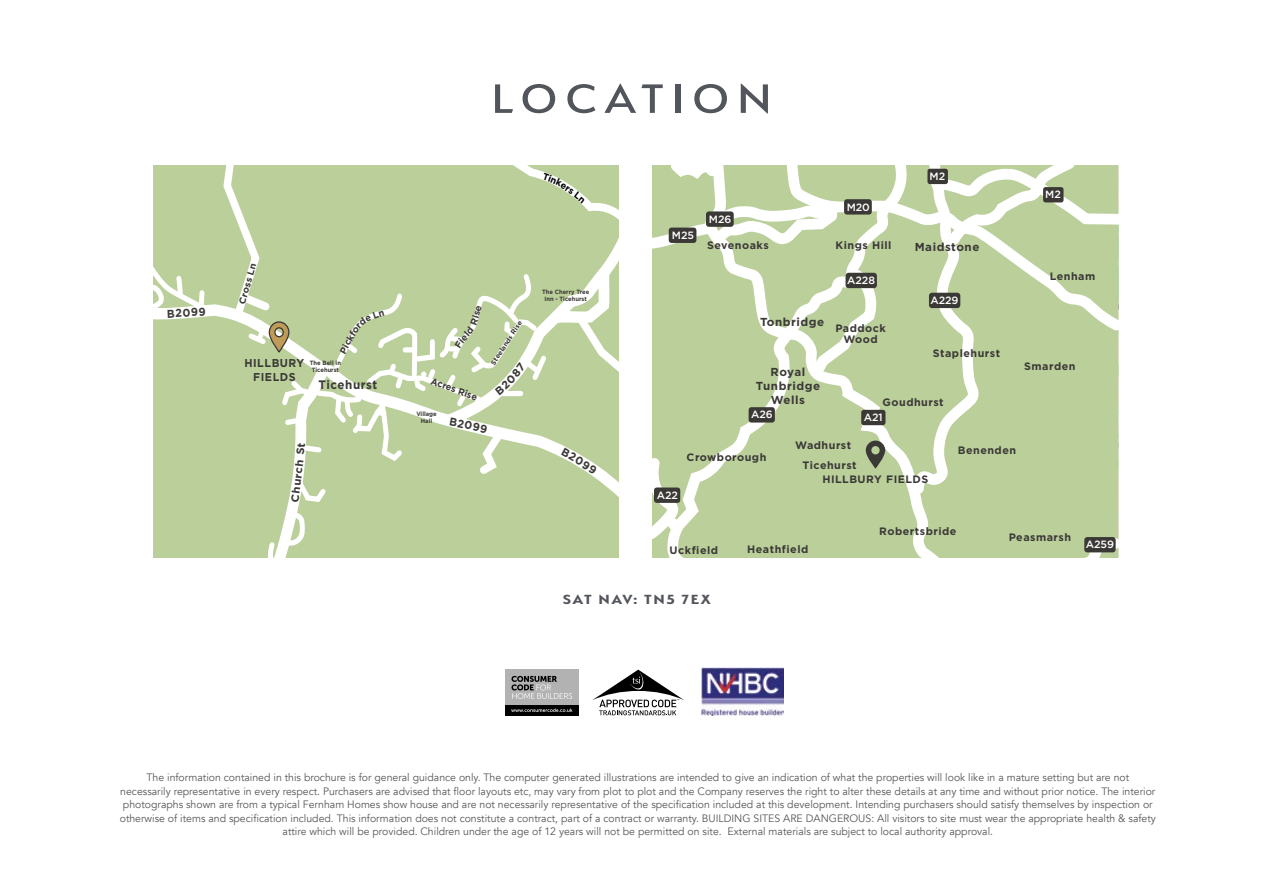
<style>
.page{position:relative;width:1263px;height:893px;background:#fff}
.page>*{position:absolute;margin:0;border:0;box-sizing:border-box;transform-origin:0 0}
.t1{font:500 45.9px "Serenity";letter-spacing:.16em;color:#52555b;scale:1.11 1}
.t2{font:700 14.85px "Serenity";letter-spacing:.095em;color:#52555b;scale:1.11 1}
.t3{font:700 12.3px "Gotham";letter-spacing:.045em;color:#3b3936;scale:.95 1}
.t4{font:700 11.55px/13.8px "Gotham";letter-spacing:.045em;color:#3b3936;text-align:center}
.t5{font:700 11.4px/14.5px "Gotham";letter-spacing:.045em;color:#3b3936;text-align:center;scale:.95 1}
.t6{font:700 11.25px "Gotham";color:#3b3936}
.t7{font:700 10.8px/11.6px "Gotham";letter-spacing:.045em;color:#3b3936;text-align:center}
.t8{font:700 10.8px "Gotham";letter-spacing:.045em;color:#3b3936;scale:1.06 1}
.t9{font:10.65px/13.5px "Avenir";color:#575756;text-align:center}
.t10{font:500 10.5px "Gotham";color:#fff}
.t11{font:700 9.6px "Gotham";color:#3b3936;scale:.96 1}
.t12{font:700 9.15px "Gotham";color:#3b3936;scale:1.05 1}
.t13{font:700 6.75px "Gotham";color:#3b3936}
.t14{font:700 6.15px/7.1px "Gotham";color:#3b3936;text-align:center;scale:.95 1}
</style>
<div class="page">
<div style="left:653px;top:166px;width:465px;height:391px;background:#bbcf9b"></div>
<svg style="left:767px;top:500px;width:218px;height:57px"></svg>
<svg style="left:653px;top:450px;width:114px;height:107px"></svg>
<svg style="left:665px;top:166px;width:249px;height:373px"></svg>
<svg style="left:653px;top:197px;width:233px;height:186px"></svg>
<svg style="left:661px;top:166px;width:65px;height:20px"></svg>
<svg style="left:907px;top:166px;width:211px;height:334px"></svg>
<div style="left:992px;top:532px;width:126px;height:25px;background:#bbcf9b"></div>
<svg style="left:866px;top:441px;width:19px;height:28px"></svg>
<div style="left:929px;top:293px;width:31px;height:15px;background:#3b3936;border-radius:3px"></div>
<div style="left:845px;top:273px;width:32px;height:15px;background:#3b3936;border-radius:3px"></div>
<div style="left:749px;top:407px;width:26px;height:16px;background:#3b3936;border-radius:3px"></div>
<div style="left:654px;top:487px;width:26px;height:16px;background:#3b3936;border-radius:3px"></div>
<div style="left:861px;top:410px;width:24px;height:15px;background:#3b3936;border-radius:3px"></div>
<div style="left:844px;top:199px;width:28px;height:16px;background:#3b3936;border-radius:3px"></div>
<div style="left:706px;top:211px;width:28px;height:16px;background:#3b3936;border-radius:3px"></div>
<div style="left:669px;top:228px;width:27px;height:15px;background:#3b3936;border-radius:3px"></div>
<div style="left:927px;top:169px;width:21px;height:15px;background:#3b3936;border-radius:2px"></div>
<div style="left:1043px;top:187px;width:20px;height:15px;background:#3b3936;border-radius:2px"></div>
<div style="left:1084px;top:537px;width:32px;height:15px;background:#3b3936;border-radius:3px"></div>
<div style="left:701px;top:668px;width:82px;height:50px;background:linear-gradient(to right,#fff,#fff)"></div>
<img style="left:701px;top:668px;width:82px;height:47px">
<div style="left:505px;top:705px;width:74px;height:10px;background:#000"></div>
<svg style="left:511px;top:708px;width:61px;height:4px"></svg>
<div style="left:505px;top:670px;width:74px;height:35px;background:#b3b2b2"></div>
<svg style="left:511px;top:676px;width:61px;height:23px"></svg>
<svg style="left:592px;top:670px;width:92px;height:45px"></svg>
<svg style="left:153px;top:166px;width:466px;height:391px"></svg>
<p class="t5" style="left:167px;top:306px;width:42px;rotate:-3deg">B2099</p>
<p class="t12" style="left:237px;top:302px;width:41px;rotate:-74deg">Cross Ln</p>
<p class="t5" style="left:244px;top:355px;width:65px">HILLBURY<br>FIELDS</p>
<p class="t14" style="left:310px;top:359px;width:34px">The Bell in<br>Ticehurst</p>
<p class="t3" style="left:319px;top:377px;width:63px">Ticehurst</p>
<p class="t8" style="left:292px;top:473px;width:31px;rotate:-84deg">ch St</p>
<p class="t8" style="left:288px;top:501px;width:29px;rotate:-83deg">Chur</p>
<h1 class="t1" style="left:491px;top:74px;width:254px">LOCATION</h1>
<p class="t13" style="left:489px;top:362px;width:53px;rotate:-57deg">Steeland s Rise</p>
<p class="t11" style="left:433px;top:375px;width:52px;rotate:20deg">A cres Rise</p>
<p class="t14" style="left:416px;top:411px;width:23px">Village<br>Hall</p>
<p class="t5" style="left:451px;top:414px;width:42px;rotate:12deg">B2099</p>
<p class="t14" style="left:542px;top:288px;width:51px">The Cherry Tree<br>Inn - Ticehurst</p>
<p class="t6" style="left:566px;top:445px;width:41px;rotate:31deg">B2099</p>
<p class="t10" style="left:672px;top:229px;width:24px">M25</p>
<p class="t10" style="left:709px;top:213px;width:24px">M26</p>
<p class="t7" style="left:707px;top:239px;width:63px">Sevenoaks</p>
<p class="t4" style="left:760px;top:314px;width:66px">Tonbridge</p>
<p class="t4" style="left:756px;top:365px;width:66px">Royal<br>Tunbridge<br>Wells</p>
<p class="t10" style="left:751px;top:409px;width:23px">A26</p>
<p class="t10" style="left:847px;top:201px;width:25px">M20</p>
<p class="t7" style="left:835px;top:239px;width:57px">Kings Hill</p>
<p class="t10" style="left:847px;top:274px;width:29px">A228</p>
<p class="t7" style="left:835px;top:322px;width:52px">Paddock<br>Wood</p>
<p class="t10" style="left:929px;top:170px;width:17px">M2</p>
<p class="t4" style="left:915px;top:240px;width:66px">Maidstone</p>
<p class="t10" style="left:930px;top:294px;width:30px">A229</p>
<p class="t7" style="left:933px;top:348px;width:69px">Staplehurst</p>
<p class="t7" style="left:883px;top:396px;width:63px">Goudhurst</p>
<p class="t10" style="left:864px;top:412px;width:20px">A21</p>
<p class="t7" style="left:687px;top:451px;width:81px">Crowborough</p>
<p class="t10" style="left:657px;top:489px;width:23px">A22</p>
<p class="t7" style="left:795px;top:439px;width:57px">Wadhurst</p>
<p class="t7" style="left:802px;top:459px;width:56px">Ticehurst</p>
<p class="t7" style="left:822px;top:473px;width:107px">HILLBURY FIELDS</p>
<p class="t7" style="left:958px;top:444px;width:60px">Benenden</p>
<p class="t10" style="left:1045px;top:189px;width:17px">M2</p>
<p class="t7" style="left:1050px;top:270px;width:47px">Lenham</p>
<p class="t7" style="left:1024px;top:360px;width:53px">Smarden</p>
<p class="t7" style="left:669px;top:544px;width:50px">Uckfield</p>
<h2 class="t2" style="left:563px;top:591px;width:135px">SAT NAV: TN5 7EX</h2>
<p class="t7" style="left:747px;top:543px;width:63px">Heathfield</p>
<p class="t7" style="left:879px;top:525px;width:79px">Robertsbride</p>
<p class="t7" style="left:1009px;top:531px;width:64px">Peasmarsh</p>
<p class="t10" style="left:1086px;top:539px;width:30px">A259</p>
<p class="t9" style="left:120px;top:771px;width:1038px">The information contained in this brochure is for general guidance only. The computer generated illustrations are intended to give an indication of what the properties will look like in a mature setting but are not<br>necessarily representative in every respect. Purchasers are advised that floor layouts etc, may vary from plot to plot and the Company reserves the right to alter these details at any time and without prior notice. The interior photographs shown are from a typical Fernham Homes show house and are not necessarily representative of the specification included at this development. Intending purchasers should satisfy themselves by inspection or otherwise of items and specification included. This information does not constitute a contract, part of a contract or warranty. BUILDING SITES ARE DANGEROUS: All visitors to site must wear the appropriate health &amp; safety attire which will be provided. Children under the age of 12 years will not be permitted on site. External materials are subject to local authority approval.</p>
</div>
